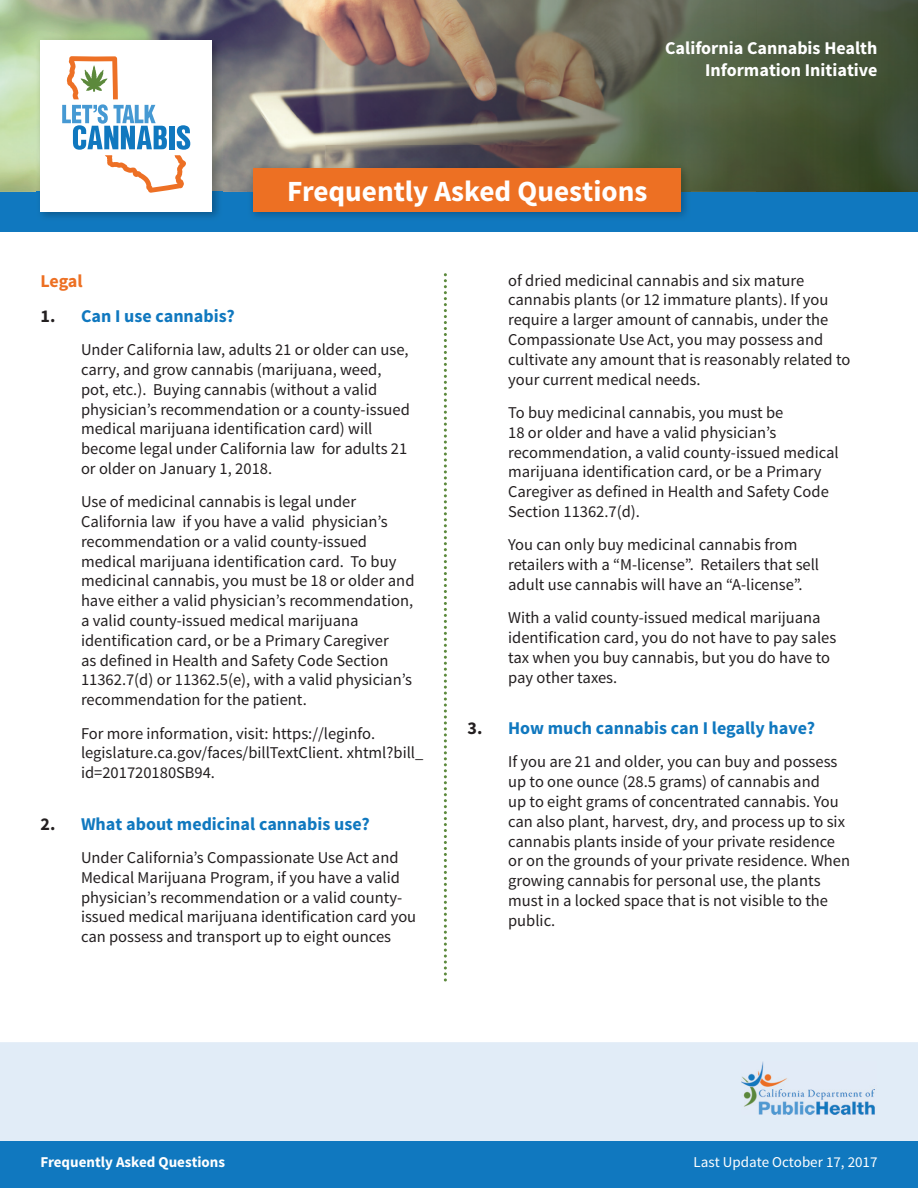
<style>
.page{position:relative;width:918px;height:1188px;background:#fff}
.page>*{position:absolute;margin:0;border:0;box-sizing:border-box;transform-origin:0 0}
.t1{font:700 29.25px "Source Sans Pro";color:#fff}
.t2{font:700 18px "Source Sans Pro";color:#1078bf}
.t3{font:700 18px/21.6px "Source Sans Pro";color:#fff;text-align:right}
.t4{font:700 18px "Source Sans Pro";letter-spacing:-.01em;color:#ed7023}
.t5{font:16.5px/19.8px "Source Sans Pro";color:#231f20}
.t6{font:700 15px "Source Sans Pro";color:#fff}
.t7{font:15px "Source Sans Pro";color:#fff}
.s1{color:#231f20}
</style>
<div class="page">
<img style="left:0;top:0;width:918px;height:192px">
<div style="left:0;top:192px;width:918px;height:39px;background:#1078bf"></div>
<div style="left:0;top:1042px;width:918px;height:100px;background:#e1ecf7"></div>
<div style="left:0;top:1142px;width:918px;height:46px;background:#1078bf"></div>
<img style="left:247px;top:162px;width:444px;height:56px">
<div style="left:254px;top:168px;width:427px;height:43px;background:#ed7023"></div>
<img style="left:36px;top:35px;width:187px;height:183px">
<div style="left:41px;top:40px;width:171px;height:171px;background:#fff"></div>
<svg style="left:62px;top:56px;width:128px;height:137px"></svg>
<svg style="left:444px;top:273px;width:3px;height:708px"></svg>
<img style="left:741px;top:1062px;width:136px;height:52px">
<p class="t3" style="left:665px;top:38px;width:214px">California Cannabis Health<br>Information Initiative</p>
<p class="t1" style="left:287px;top:172px;width:362px">Frequently Asked Questions</p>
<p class="t4" style="left:40px;top:269px;width:44px">Legal</p>
<p class="t2" style="left:40px;top:304px;width:196px"><span class="s1">1.</span> Can I use cannabis?</p>
<p class="t5" style="left:81px;top:340px;width:330px">Under California law, adults 21 or older can use, carry, and grow cannabis (marijuana, weed, pot, etc.). Buying cannabis (without a valid physician’s recommendation or a county-issued medical marijuana identification card) will become legal under California law for adults 21 or older on January 1, 2018.</p>
<p class="t5" style="left:81px;top:492px;width:335px">Use of medicinal cannabis is legal under California law if you have a valid physician’s recommendation or a valid county-issued medical marijuana identification card. To buy medicinal cannabis, you must be 18 or older and have either a valid physician’s recommendation, a valid county-issued medical marijuana identification card, or be a Primary Caregiver<br>as defined in Health and Safety Code Section 11362.7(d) or 11362.5(e), with a valid physician’s recommendation for the patient.</p>
<p class="t5" style="left:81px;top:723px;width:344px">For more information, visit: https://leginfo. legislature.ca.gov/faces/billTextClient. xhtml?bill_ id=201720180SB94.</p>
<p class="t2" style="left:40px;top:812px;width:331px"><span class="s1">2.</span> What about medicinal cannabis use?</p>
<p class="t5" style="left:81px;top:848px;width:337px">Under California’s Compassionate Use Act and Medical Marijuana Program, if you have a valid physician’s recommendation or a valid county&shy;issued medical marijuana identification card you can possess and transport up to eight ounces</p>
<p class="t5" style="left:508px;top:271px;width:344px">of dried medicinal cannabis and six mature cannabis plants (or 12 immature plants). If you require a larger amount of cannabis, under the Compassionate Use Act, you may possess and cultivate any amount that is reasonably related to your current medical needs.</p>
<p class="t5" style="left:508px;top:403px;width:332px">To buy medicinal cannabis, you must be<br>18 or older and have a valid physician’s recommendation, a valid county-issued medical marijuana identification card, or be a Primary Caregiver as defined in Health and Safety Code Section 11362.7(d).</p>
<p class="t5" style="left:508px;top:535px;width:313px">You can only buy medicinal cannabis from retailers with a “M-license”. Retailers that sell adult use cannabis will have an “A-license”.</p>
<p class="t5" style="left:508px;top:608px;width:330px">With a valid county-issued medical marijuana identification card, you do not have to pay sales tax when you buy cannabis, but you do have to pay other taxes.</p>
<p class="t2" style="left:468px;top:717px;width:349px"><span class="s1">3.</span> How much cannabis can I legally have?</p>
<p class="t5" style="left:508px;top:752px;width:343px">If you are 21 and older, you can buy and possess up to one ounce (28.5 grams) of cannabis and<br>up to eight grams of concentrated cannabis. You can also plant, harvest, dry, and process up to six cannabis plants inside of your private residence or on the grounds of your private residence. When growing cannabis for personal use, the plants must in a locked space that is not visible to the public.</p>
<p class="t6" style="left:40px;top:1152px;width:186px">Frequently Asked Questions</p>
<p class="t7" style="left:694px;top:1153px;width:185px">Last Update October 17, 2017</p>
</div>
